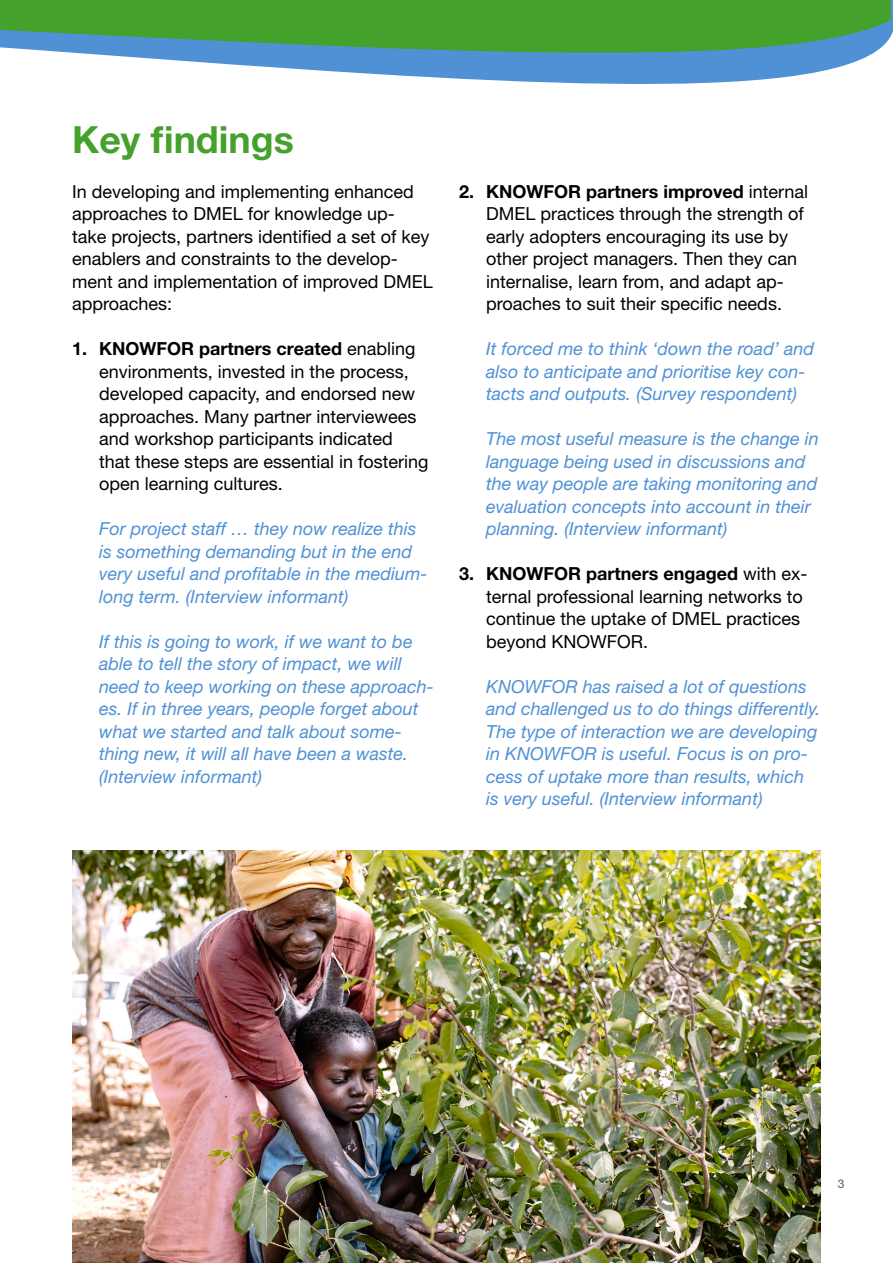
<style>
.page{position:relative;width:893px;height:1263px;background:#fff}
.page>*{position:absolute;margin:0;border:0;box-sizing:border-box;transform-origin:0 0}
.t1{font:700 37.5px "Helvetica Neue LT Std";color:#44a12b}
.t2{font:italic 18px/22.5px "Helvetica Neue LT Std";color:#5091d5}
.t3{font:18px/22.5px "Helvetica Neue LT Std";color:#000}
.t4{font:12px "Helvetica Neue LT Std";color:#58585a}
.s1{font-weight:700}
</style>
<div class="page">
<svg style="left:0;top:0;width:892px;height:84px"></svg>
<img style="left:72px;top:850px;width:749px;height:413px">
<h1 class="t1" style="left:72px;top:116px;width:223px">Key findings</h1>
<p class="t3" style="left:72px;top:180px;width:362px">In developing and implementing enhanced approaches to DMEL for knowledge up&shy;take projects, partners identified a set of key enablers and constraints to the develop&shy;ment and implementation of improved DMEL approaches:</p>
<p class="t3" style="left:99px;top:337px;width:331px;text-indent:-27px"><span class="s1">1. KNOWFOR partners created</span> enabling environments, invested in the process, developed capacity, and endorsed new approaches. Many partner interviewees and workshop participants indicated<br>that these steps are essential in fostering open learning cultures.</p>
<p class="t2" style="left:99px;top:517px;width:330px">For project staff … they now realize this is something demanding but in the end very useful and profitable in the medium&shy;long term. (Interview informant)</p>
<p class="t2" style="left:99px;top:630px;width:336px">If this is going to work, if we want to be able to tell the story of impact, we will need to keep working on these approach&shy;es. If in three years, people forget about what we started and talk about some&shy;thing new, it will all have been a waste. (Interview informant)</p>
<p class="t3" style="left:486px;top:180px;width:323px;text-indent:-27px"><span class="s1">2. KNOWFOR partners improved</span> internal DMEL practices through the strength of early adopters encouraging its use by other project managers. Then they can internalise, learn from, and adapt ap&shy;proaches to suit their specific needs.</p>
<p class="t2" style="left:486px;top:337px;width:329px">It forced me to think ‘down the road’ and also to anticipate and prioritise key con&shy;tacts and outputs. (Survey respondent)</p>
<p class="t2" style="left:486px;top:427px;width:334px">The most useful measure is the change in language being used in discussions and the way people are taking monitoring and evaluation concepts into account in their planning. (Interview informant)</p>
<p class="t3" style="left:486px;top:562px;width:323px;text-indent:-27px"><span class="s1">3. KNOWFOR partners engaged</span> with ex&shy;ternal professional learning networks to continue the uptake of DMEL practices beyond KNOWFOR.</p>
<p class="t2" style="left:486px;top:675px;width:336px">KNOWFOR has raised a lot of questions and challenged us to do things differently.<br>The type of interaction we are developing in KNOWFOR is useful. Focus is on pro&shy;cess of uptake more than results, which is very useful. (Interview informant)</p>
<p class="t4" style="left:838px;top:1176px;width:8px">3</p>
</div>
